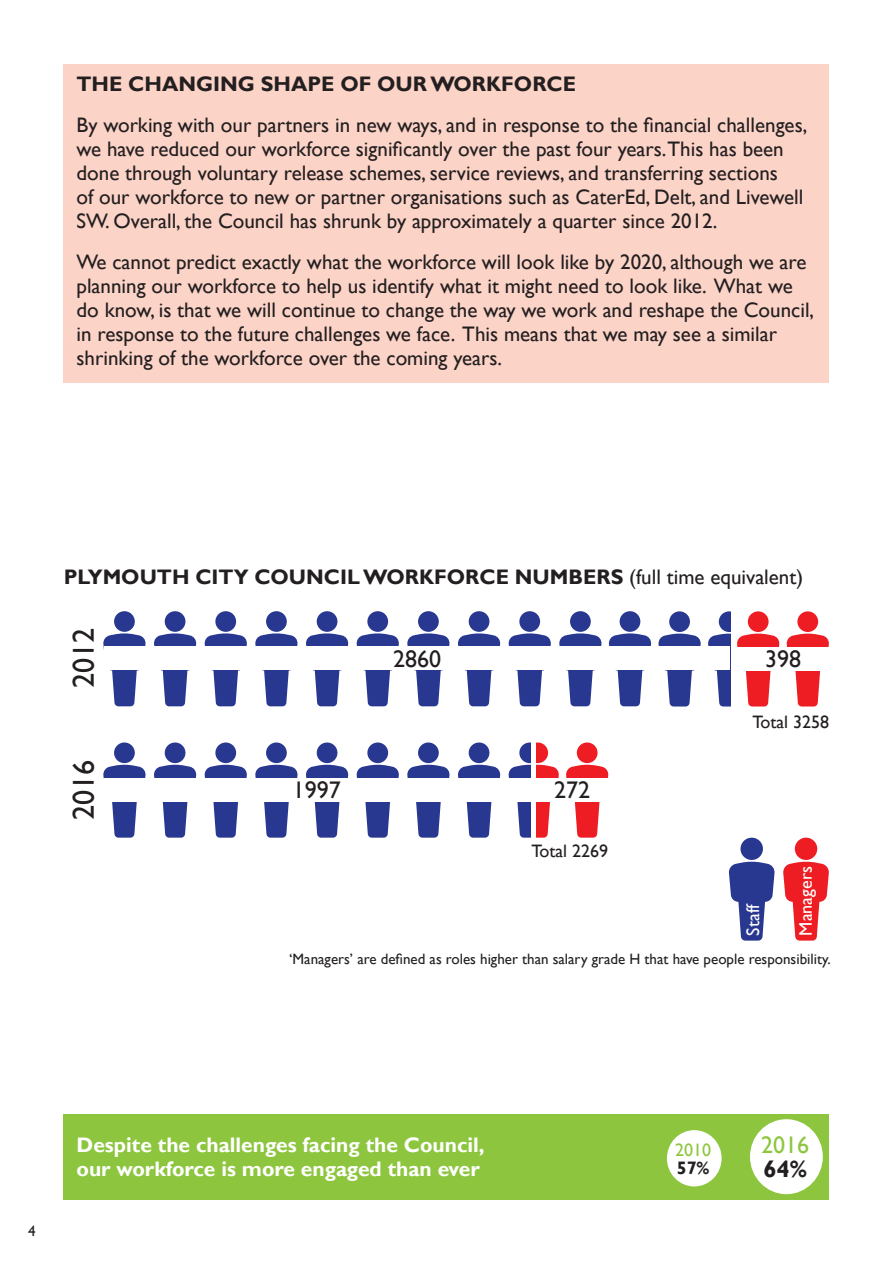
<style>
.page{position:relative;width:893px;height:1263px;background:#fff}
.page>*{position:absolute;margin:0;border:0;box-sizing:border-box;transform-origin:0 0}
.Main{font:30.15px "Gill Sans";color:#231f20}
.Main-2{font:24px "Gill Sans";color:#231f20}
.Main-3{font:24px/24px "Gill Sans";color:#8dc63e}
.Main-4{font:21px/24px "Gill Sans";color:#231f20}
._14pt_header{font:700 21px "Gill Sans";color:#231f20}
.Main-5{font:700 21px/24px "Gill Sans";color:#fff}
.Main-6{font:18.15px "Gill Sans";color:#fff}
.Main-7{font:18px "Gill Sans";color:#231f20}
.Main-8{font:18px/18px "Gill Sans";color:#8dc63e}
.Main-9{font:15px "Gill Sans";color:#231f20}
.s1{font-weight:400}
.s2{font-weight:700;color:#231f20}
</style>
<div class="page">
<div style="left:64px;top:64px;width:765px;height:319px;background:#fcd3c7"></div>
<div style="left:795px;top:838px;width:22px;height:22px;background:#ee1d23;border-radius:50%"></div>
<svg style="left:783px;top:861px;width:46px;height:79px"></svg>
<div style="left:740px;top:838px;width:23px;height:22px;background:#283890;border-radius:50%"></div>
<svg style="left:729px;top:861px;width:46px;height:79px"></svg>
<div style="left:577px;top:742px;width:21px;height:21px;background:#ee1d23;border-radius:50%"></div>
<svg style="left:566px;top:764px;width:43px;height:74px"></svg>
<div style="left:367px;top:742px;width:21px;height:21px;background:#283890;border-radius:50%"></div>
<svg style="left:356px;top:764px;width:43px;height:74px"></svg>
<div style="left:317px;top:742px;width:20px;height:21px;background:#283890;border-radius:50%"></div>
<svg style="left:306px;top:764px;width:42px;height:74px"></svg>
<div style="left:266px;top:742px;width:21px;height:21px;background:#283890;border-radius:50%"></div>
<svg style="left:255px;top:764px;width:43px;height:74px"></svg>
<div style="left:215px;top:742px;width:21px;height:21px;background:#283890;border-radius:50%"></div>
<svg style="left:204px;top:764px;width:43px;height:74px"></svg>
<div style="left:165px;top:742px;width:20px;height:21px;background:#283890;border-radius:50%"></div>
<svg style="left:154px;top:764px;width:42px;height:74px"></svg>
<div style="left:114px;top:742px;width:21px;height:21px;background:#283890;border-radius:50%"></div>
<svg style="left:103px;top:764px;width:43px;height:74px"></svg>
<svg style="left:508px;top:742px;width:51px;height:96px"></svg>
<div style="left:469px;top:742px;width:20px;height:21px;background:#283890;border-radius:50%"></div>
<svg style="left:458px;top:764px;width:42px;height:74px"></svg>
<div style="left:418px;top:742px;width:21px;height:21px;background:#283890;border-radius:50%"></div>
<svg style="left:407px;top:764px;width:43px;height:74px"></svg>
<div style="left:367px;top:611px;width:21px;height:21px;background:#283890;border-radius:50%"></div>
<svg style="left:356px;top:633px;width:43px;height:73px"></svg>
<div style="left:317px;top:611px;width:20px;height:21px;background:#283890;border-radius:50%"></div>
<svg style="left:306px;top:633px;width:42px;height:73px"></svg>
<div style="left:266px;top:611px;width:21px;height:21px;background:#283890;border-radius:50%"></div>
<svg style="left:255px;top:633px;width:43px;height:73px"></svg>
<div style="left:215px;top:611px;width:21px;height:21px;background:#283890;border-radius:50%"></div>
<svg style="left:204px;top:633px;width:43px;height:73px"></svg>
<div style="left:165px;top:611px;width:20px;height:21px;background:#283890;border-radius:50%"></div>
<svg style="left:154px;top:633px;width:42px;height:73px"></svg>
<div style="left:114px;top:611px;width:21px;height:21px;background:#283890;border-radius:50%"></div>
<svg style="left:103px;top:633px;width:43px;height:73px"></svg>
<div style="left:469px;top:611px;width:20px;height:21px;background:#283890;border-radius:50%"></div>
<svg style="left:458px;top:633px;width:42px;height:73px"></svg>
<div style="left:418px;top:611px;width:21px;height:21px;background:#283890;border-radius:50%"></div>
<svg style="left:407px;top:633px;width:43px;height:73px"></svg>
<div style="left:669px;top:611px;width:21px;height:21px;background:#283890;border-radius:50%"></div>
<svg style="left:658px;top:633px;width:43px;height:73px"></svg>
<div style="left:620px;top:611px;width:20px;height:21px;background:#283890;border-radius:50%"></div>
<svg style="left:609px;top:633px;width:42px;height:73px"></svg>
<div style="left:570px;top:611px;width:21px;height:21px;background:#283890;border-radius:50%"></div>
<svg style="left:559px;top:633px;width:43px;height:73px"></svg>
<div style="left:519px;top:611px;width:21px;height:21px;background:#283890;border-radius:50%"></div>
<svg style="left:508px;top:633px;width:43px;height:73px"></svg>
<svg style="left:708px;top:611px;width:22px;height:95px"></svg>
<div style="left:748px;top:611px;width:21px;height:21px;background:#ee1d23;border-radius:50%"></div>
<svg style="left:737px;top:633px;width:43px;height:73px"></svg>
<div style="left:797px;top:611px;width:21px;height:21px;background:#ee1d23;border-radius:50%"></div>
<svg style="left:786px;top:633px;width:43px;height:73px"></svg>
<div style="left:737px;top:647px;width:92px;height:23px;background:#fff"></div>
<div style="left:104px;top:646px;width:626px;height:24px;background:#fff"></div>
<div style="left:536px;top:778px;width:73px;height:24px;background:#fff"></div>
<div style="left:103px;top:778px;width:428px;height:24px;background:#fff"></div>
<div style="left:64px;top:1114px;width:765px;height:85px;background:#8dc63e"></div>
<div style="left:750px;top:1119px;width:73px;height:75px;background:#fff;border-radius:50%"></div>
<div style="left:667px;top:1130px;width:55px;height:56px;background:#fff;border-radius:50%"></div>
<p class="_14pt_header" style="left:77px;top:71px;width:501px">THE CHANGING SHAPE OF OUR WORKFORCE</p>
<p class="Main-4" style="left:77px;top:113px;width:732px">By working with our partners in new ways, and in response to the financial challenges, we have reduced our workforce significantly over the past four years.This has been done through voluntary release schemes, service reviews, and transferring sections<br>of our workforce to new or partner organisations such as CaterEd, Delt, and Livewell SW. Overall, the Council has shrunk by approximately a quarter since 2012.</p>
<p class="Main-4" style="left:77px;top:250px;width:739px">We cannot predict exactly what the workforce will look like by 2020, although we are planning our workforce to help us identify what it might need to look like. What we do know, is that we will continue to change the way we work and reshape the Council, in response to the future challenges we face. This means that we may see a similar shrinking of the workforce over the coming years.</p>
<p class="_14pt_header" style="left:64px;top:564px;width:741px">PLYMOUTH CITY COUNCIL WORKFORCE NUMBERS <span class="s1">(full time equivalent)</span></p>
<p class="Main" style="left:66px;top:688px;width:62px;rotate:-90deg">2012</p>
<p class="Main" style="left:66px;top:820px;width:62px;rotate:-90deg">2016</p>
<p class="Main-2" style="left:393px;top:644px;width:49px">2860</p>
<p class="Main-2" style="left:765px;top:645px;width:37px">398</p>
<p class="Main-2" style="left:293px;top:776px;width:49px">1997</p>
<p class="Main-2" style="left:554px;top:776px;width:37px">272</p>
<p class="Main-7" style="left:531px;top:840px;width:78px">Total 2269</p>
<p class="Main-7" style="left:752px;top:711px;width:78px">Total 3258</p>
<p class="Main-6" style="left:742px;top:935px;width:34px;rotate:-90deg">Staff</p>
<p class="Main-6" style="left:795px;top:935px;width:71px;rotate:-90deg">Managers</p>
<p class="Main-9" style="left:289px;top:950px;width:543px">‘Managers’ are defined as roles higher than salary grade H that have people responsibility.</p>
<p class="Main-9" style="left:28px;top:1222px;width:9px">4</p>
<p class="Main-5" style="left:77px;top:1133px;width:410px">Despite the challenges facing the Council, our workforce is more engaged than ever</p>
<p class="Main-3" style="left:761px;top:1133px;width:49px">2016<br><span class="s2">64%</span></p>
<p class="Main-8" style="left:675px;top:1141px;width:38px">2010<br><span class="s2">57%</span></p>
</div>
